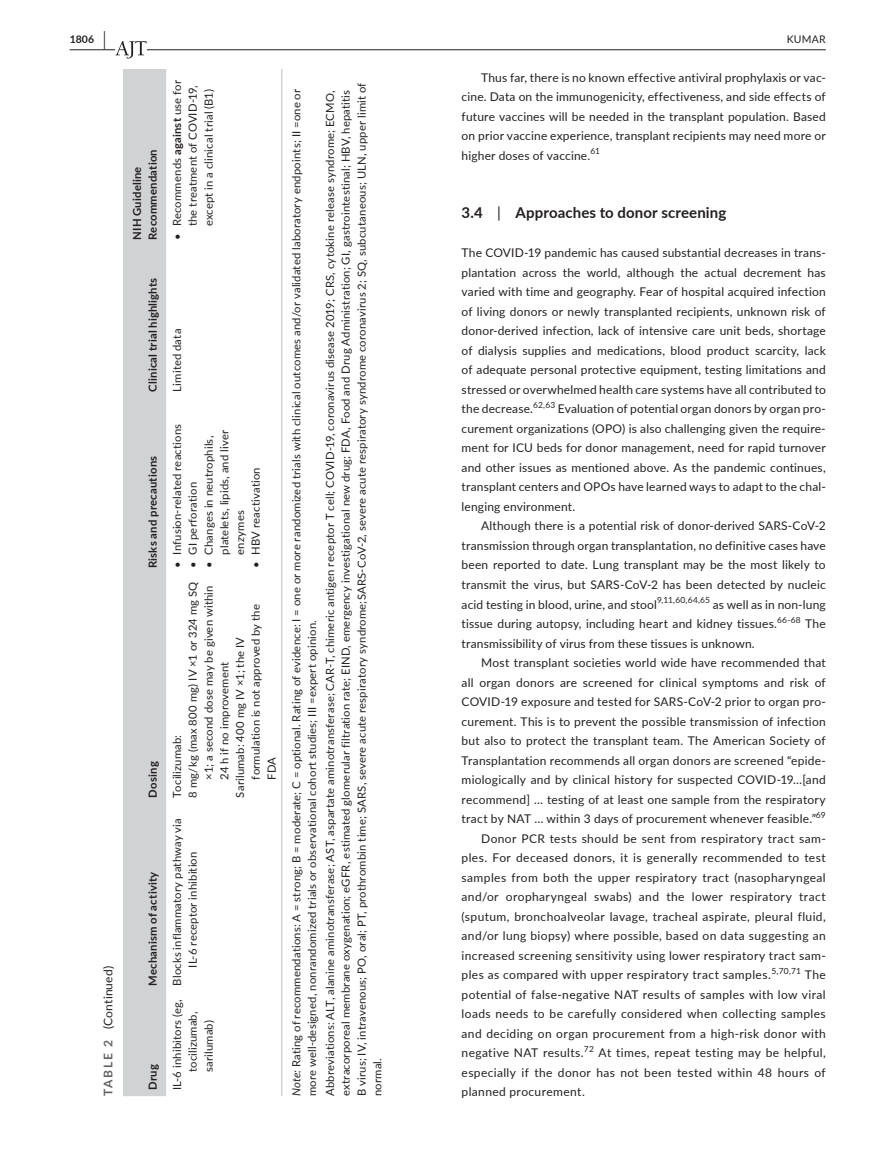
<style>
.page{position:relative;width:893px;height:1174px;background:#fff}
.page>*{position:absolute;margin:0;border:0;box-sizing:border-box;transform-origin:0 0}
.t1{font:700 15px "Lato";letter-spacing:.005em;color:#231f20}
.t2{font:12px/19.5px "Lato";letter-spacing:.02em;color:#231f20;text-align:justify}
.t3{font:700 12px "Lato";letter-spacing:.145em;color:#636366}
.t4{font:11.25px/15.8px "Lato";letter-spacing:.015em;color:#231f20}
.t5{font:700 11.25px/15.8px "Lato";letter-spacing:.02em;color:#231f20}
.t6{font:700 10.5px "Lato";color:#231f20}
.t7{font:10.5px "Lato";letter-spacing:.02em;color:#231f20}
.t8{font:8.4px "Lato";letter-spacing:.025em;color:#231f20}
.s1{font-size:19.5px}
.s2{font-weight:700}
.s3{font-style:italic}
.s4{font-weight:400}
</style>
<div class="page">
<hr style="left:70px;top:49px;width:756px;height:1px;background:#231f20">
<svg style="left:115px;top:41px;width:32px;height:17px"></svg>
<div style="left:123px;top:69px;width:43px;height:1027px;background:#d1d2d4"></div>
<hr style="left:281px;top:991px;width:1px;height:105px;background:#d1d2d4">
<hr style="left:281px;top:803px;width:1px;height:188px;background:#d1d2d4">
<hr style="left:281px;top:574px;width:1px;height:229px;background:#d1d2d4">
<hr style="left:281px;top:397px;width:1px;height:177px;background:#d1d2d4">
<hr style="left:281px;top:246px;width:1px;height:151px;background:#d1d2d4">
<hr style="left:281px;top:69px;width:1px;height:177px;background:#d1d2d4">
<p class="t6" style="left:70px;top:31px;width:37px">1806 <span class="s1">|</span></p>
<p class="t7" style="left:787px;top:32px;width:40px">KUMAR</p>
<p class="t2" style="left:462px;top:67px;width:366px;text-indent:20px">Thus far, there is no known effective antiviral prophylaxis or vac&shy;cine. Data on the immunogenicity, effectiveness, and side effects of future vaccines will be needed in the transplant population. Based on prior vaccine experience, transplant recipients may need more or higher doses of vaccine.<sup>61</sup></p>
<p class="t4" style="left:169px;top:226px;width:147px;text-indent:-13px;rotate:-90deg">• Recommends <span class="s2">against</span> use for the treatment of COVID-19, except in a clinical trial (B1)</p>
<p class="t4" style="left:288px;top:1096px;width:1008px;rotate:-90deg"><span class="s3">Note:</span> Rating of recommendations: A = strong; B = moderate; C = optional. Rating of evidence: I = one or more randomized trials with clinical outcomes and/or validated laboratory endpoints; II =one or</p>
<p class="t4" style="left:303px;top:1096px;width:1007px;line-height:18px;rotate:-90deg">more well-designed, nonrandomized trials or observational cohort studies; III =expert opinion.<br>Abbreviations: ALT, alanine aminotransferase; AST, aspartate aminotransferase; CAR-T, chimeric antigen receptor T cell; COVID-19, coronavirus disease 2019; CRS, cytokine release syndrome; ECMO,</p>
<p class="t4" style="left:338px;top:1096px;width:1014px;rotate:-90deg">extracorporeal membrane oxygenation; eGFR, estimated glomerular filtration rate; EIND, emergency investigational new drug; FDA, Food and Drug Administration; GI, gastrointestinal; HBV, hepatitis<br>B virus; IV, intravenous; PO, oral; PT, prothrombin time; SARS, severe acute respiratory syndrome;SARS-CoV-2, severe acute respiratory syndrome coronavirus 2; SQ, subcutaneous; ULN, upper limit of normal.</p>
<p class="t5" style="left:129px;top:240px;width:92px;rotate:-90deg">NIH Guideline<br>Recommendation</p>
<p class="t1" style="left:462px;top:202px;width:266px">3.4 <span class="s4">|</span> Approaches to donor screening</p>
<p class="t2" style="left:462px;top:243px;width:366px">The COVID-19 pandemic has caused substantial decreases in trans&shy;plantation across the world, although the actual decrement has varied with time and geography. Fear of hospital acquired infection of living donors or newly transplanted recipients, unknown risk of donor-derived infection, lack of intensive care unit beds, shortage of dialysis supplies and medications, blood product scarcity, lack of adequate personal protective equipment, testing limitations and stressed or overwhelmed health care systems have all contributed to the decrease.</p>
<p class="t5" style="left:144px;top:391px;width:115px;rotate:-90deg">Clinical trial highlights</p>
<p class="t4" style="left:169px;top:391px;width:64px;rotate:-90deg">Limited data</p>
<p class="t8" style="left:533px;top:399px;width:24px">62,63</p>
<p class="t2" style="left:462px;top:399px;width:366px;text-indent:96px">Evaluation of potential organ donors by organ pro&shy;curement organizations (OPO) is also challenging given the require&shy;ment for ICU beds for donor management, need for rapid turnover and other issues as mentioned above. As the pandemic continues, transplant centers and OPOs have learned ways to adapt to the chal&shy;lenging environment.</p>
<p class="t2" style="left:462px;top:516px;width:366px;text-indent:20px">Although there is a potential risk of donor-derived SARS-CoV-2 transmission through organ transplantation, no definitive cases have been reported to date. Lung transplant may be the most likely to transmit the virus, but SARS-CoV-2 has been detected by nucleic acid testing in blood, urine, and stool</p>
<p class="t4" style="left:169px;top:568px;width:146px;rotate:-90deg">• Infusion-related reactions</p>
<p class="t4" style="left:200px;top:554px;width:126px;text-indent:-14px;rotate:-90deg">• Changes in neutrophils, platelets, lipids, and liver enzymes</p>
<p class="t5" style="left:144px;top:568px;width:114px;rotate:-90deg">Risks and precautions</p>
<p class="t4" style="left:248px;top:568px;width:102px;rotate:-90deg">• HBV reactivation</p>
<p class="t4" style="left:185px;top:568px;width:88px;rotate:-90deg">• GI perforation</p>
<p class="t4" style="left:185px;top:797px;width:217px;rotate:-90deg">8 mg/kg (max 800 mg) IV ×1 or 324 mg SQ</p>
<p class="t4" style="left:200px;top:779px;width:196px;rotate:-90deg">×1; a second dose may be given within</p>
<p class="t8" style="left:657px;top:594px;width:54px">9,11,60,64,65</p>
<p class="t2" style="left:462px;top:594px;width:366px;text-indent:251px">as well as in non-lung tissue during autopsy, including heart and kidney tissues.</p>
<p class="t4" style="left:248px;top:779px;width:177px;rotate:-90deg">formulation is not approved by the</p>
<p class="t8" style="left:777px;top:613px;width:25px">66-68</p>
<p class="t2" style="left:805px;top:613px;width:22px">The</p>
<p class="t4" style="left:232px;top:797px;width:162px;rotate:-90deg">Sarilumab: 400 mg IV ×1; the IV</p>
<p class="t2" style="left:462px;top:633px;width:295px">transmissibility of virus from these tissues is unknown.</p>
<p class="t2" style="left:481px;top:652px;width:346px">Most transplant societies world wide have recommended that</p>
<p class="t2" style="left:462px;top:672px;width:366px">all organ donors are screened for clinical symptoms and risk of</p>
<p class="t2" style="left:462px;top:691px;width:366px">COVID-19 exposure and tested for SARS-CoV-2 prior to organ pro-</p>
<p class="t2" style="left:462px;top:711px;width:366px">curement. This is to prevent the possible transmission of infection</p>
<p class="t2" style="left:462px;top:730px;width:366px">but also to protect the transplant team. The American Society of</p>
<p class="t2" style="left:462px;top:750px;width:366px">Transplantation recommends all organ donors are screened “epide-</p>
<p class="t2" style="left:462px;top:769px;width:366px">miologically and by clinical history for suspected COVID-19…[and</p>
<p class="t2" style="left:462px;top:789px;width:366px">recommend] … testing of at least one sample from the respiratory</p>
<p class="t2" style="left:462px;top:808px;width:356px">tract by NAT … within 3 days of procurement whenever feasible.”</p>
<p class="t8" style="left:816px;top:808px;width:11px">69</p>
<p class="t2" style="left:462px;top:828px;width:366px;text-indent:20px">Donor PCR tests should be sent from respiratory tract sam&shy;ples. For deceased donors, it is generally recommended to test samples from both the upper respiratory tract (nasopharyngeal and/or oropharyngeal swabs) and the lower respiratory tract (sputum, bronchoalveolar lavage, tracheal aspirate, pleural fluid, and/or lung biopsy) where possible, based on data suggesting an increased screening sensitivity using lower respiratory tract sam&shy;ples as compared with upper respiratory tract samples.</p>
<p class="t4" style="left:216px;top:779px;width:119px;rotate:-90deg">24 h if no improvement</p>
<p class="t4" style="left:169px;top:797px;width:64px;rotate:-90deg">Tocilizumab:</p>
<p class="t4" style="left:263px;top:779px;width:24px;rotate:-90deg">FDA</p>
<p class="t5" style="left:144px;top:797px;width:38px;rotate:-90deg">Dosing</p>
<p class="t4" style="left:169px;top:967px;width:151px;text-indent:-18px;rotate:-90deg">Blocks inflammatory pathway via<br>IL-6 receptor inhibition</p>
<p class="t5" style="left:144px;top:985px;width:116px;rotate:-90deg">Mechanism of activity</p>
<p class="t2" style="left:98px;top:1029px;width:65px;rotate:-90deg">(Continued)</p>
<p class="t8" style="left:771px;top:964px;width:31px">5,70,71</p>
<p class="t2" style="left:462px;top:964px;width:366px;text-indent:343px">The potential of false-negative NAT results of samples with low viral loads needs to be carefully considered when collecting samples and deciding on organ procurement from a high-risk donor with negative NAT results.</p>
<p class="t4" style="left:169px;top:1090px;width:92px;text-align:center;rotate:-90deg">IL-6 inhibitors (eg, tocilizumab, sarilumab)</p>
<p class="t3" style="left:99px;top:1096px;width:58px;rotate:-90deg">TABLE 2</p>
<p class="t8" style="left:584px;top:1042px;width:11px">72</p>
<p class="t2" style="left:462px;top:1042px;width:366px;text-indent:137px">At times, repeat testing may be helpful, especially if the donor has not been tested within 48 hours of planned procurement.</p>
<p class="t5" style="left:144px;top:1090px;width:27px;rotate:-90deg">Drug</p>
</div>
